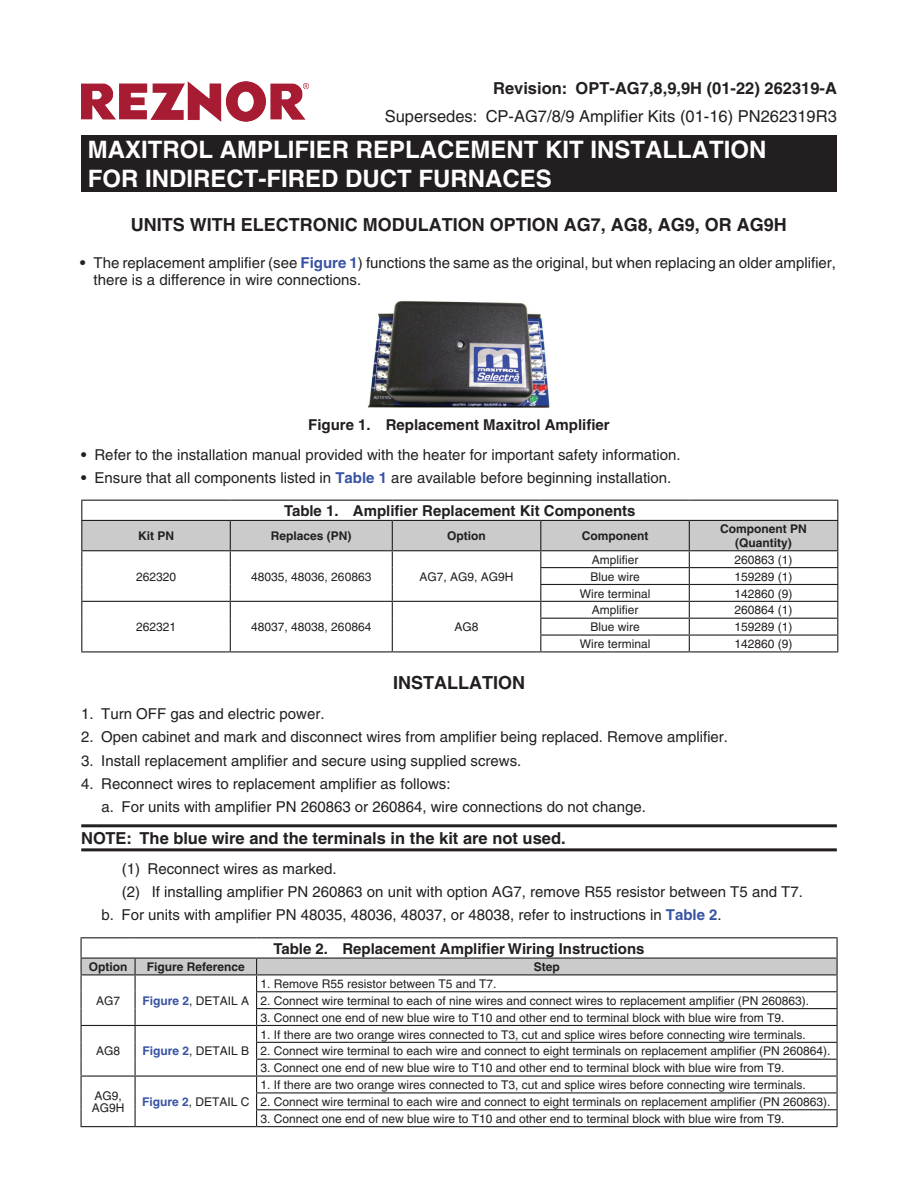
<style>
.page{position:relative;width:918px;height:1188px;background:#fff}
.page>*{position:absolute;margin:0;border:0;box-sizing:border-box;transform-origin:0 0}
.t1{font:700 24px/28.8px "Helvetica";color:#fff}
.APPLICATION{font:700 18px "Helvetica";color:#231f20}
.HEADING{font:700 18px "Helvetica";color:#231f20}
.NOTE{font:700 16.5px "Helvetica";color:#231f20}
.t2{font:16.5px "Helvetica";color:#231f20}
.t3{font:15px/16.5px "Helvetica";color:#231f20}
.t4{font:700 15px "Helvetica";color:#231f20}
.Table_Text{font:12px/12px "Helvetica";color:#231f20}
.Column_Head{font:700 12px/13.5px "Helvetica";color:#231f20;text-align:center}
.s1{font-weight:700}
.s2{font-weight:700;color:#3853a3}
</style>
<div class="page">
<img style="left:81px;top:82px;width:227px;height:40px">
<div style="left:82px;top:136px;width:754px;height:54px;background:#231f20"></div>
<hr style="left:81px;top:135px;width:756px;height:3px;background:#231f20">
<hr style="left:81px;top:138px;width:3px;height:51px;background:#231f20">
<hr style="left:834px;top:138px;width:3px;height:51px;background:#231f20">
<hr style="left:81px;top:189px;width:756px;height:3px;background:#231f20">
<hr style="left:81px;top:500px;width:149px;height:1px;background:#231f20">
<hr style="left:230px;top:500px;width:162px;height:1px;background:#231f20">
<hr style="left:392px;top:500px;width:149px;height:1px;background:#231f20">
<hr style="left:541px;top:500px;width:148px;height:1px;background:#231f20">
<hr style="left:689px;top:500px;width:149px;height:1px;background:#231f20">
<hr style="left:541px;top:651px;width:148px;height:1px;background:#231f20">
<hr style="left:689px;top:651px;width:149px;height:1px;background:#231f20">
<hr style="left:81px;top:651px;width:149px;height:1px;background:#231f20">
<hr style="left:230px;top:651px;width:162px;height:1px;background:#231f20">
<hr style="left:392px;top:651px;width:149px;height:1px;background:#231f20">
<svg style="left:81px;top:501px;width:757px;height:150px"></svg>
<hr style="left:81px;top:824px;width:756px;height:3px;background:#231f20">
<hr style="left:81px;top:848px;width:756px;height:3px;background:#231f20">
<hr style="left:81px;top:937px;width:54px;height:1px;background:#231f20">
<hr style="left:135px;top:937px;width:122px;height:1px;background:#231f20">
<hr style="left:257px;top:937px;width:581px;height:1px;background:#231f20">
<hr style="left:257px;top:1126px;width:581px;height:1px;background:#231f20">
<hr style="left:81px;top:1126px;width:54px;height:1px;background:#231f20">
<hr style="left:135px;top:1126px;width:122px;height:1px;background:#231f20">
<svg style="left:81px;top:938px;width:757px;height:188px"></svg>
<hr style="left:81px;top:1075px;width:54px;height:2px;background:#231f20">
<img style="left:368px;top:301px;width:182px;height:107px">
<p class="NOTE" style="left:493px;top:78px;width:345px">Revision: OPT-AG7,8,9,9H (01-22) 262319-A</p>
<p class="t2" style="left:385px;top:106px;width:454px">Supersedes: CP-AG7/8/9 Amplifier Kits (01-16) PN262319R3</p>
<p class="t1" style="left:88px;top:135px;width:680px">MAXITROL AMPLIFIER REPLACEMENT KIT INSTALLATION<br>FOR INDIRECT-FIRED DUCT FURNACES</p>
<p class="APPLICATION" style="left:131px;top:213px;width:658px">UNITS WITH ELECTRONIC MODULATION OPTION AG7, AG8, AG9, OR AG9H</p>
<p class="t3" style="left:94px;top:255px;width:744px;text-indent:-14px"><span class="s1">•</span> The replacement amplifier (see <span class="s2">Figure 1</span>) functions the same as the original, but when replacing an older amplifier, there is a difference in wire connections.</p>
<p class="t4" style="left:308px;top:416px;width:303px">Figure 1. Replacement Maxitrol Amplifier</p>
<p class="t3" style="left:81px;top:447px;width:601px"><span class="s1">•</span> Refer to the installation manual provided with the heater for important safety information.</p>
<p class="t3" style="left:81px;top:470px;width:592px"><span class="s1">•</span> Ensure that all components listed in <span class="s2">Table 1</span> are available before beginning installation.</p>
<p class="t4" style="left:284px;top:502px;width:353px">Table 1. Amplifier Replacement Kit Components</p>
<p class="Column_Head" style="left:138px;top:529px;width:37px">Kit PN</p>
<p class="Column_Head" style="left:271px;top:529px;width:82px">Replaces (PN)</p>
<p class="Column_Head" style="left:447px;top:529px;width:40px">Option</p>
<p class="Column_Head" style="left:582px;top:529px;width:68px">Component</p>
<p class="Column_Head" style="left:720px;top:522px;width:88px">Component PN (Quantity)</p>
<p class="Table_Text" style="left:136px;top:570px;width:42px">262320</p>
<p class="Table_Text" style="left:251px;top:570px;width:122px">48035, 48036, 260863</p>
<p class="Table_Text" style="left:420px;top:570px;width:96px">AG7, AG9, AG9H</p>
<p class="Table_Text" style="left:592px;top:554px;width:48px">Amplifier</p>
<p class="Table_Text" style="left:735px;top:554px;width:60px">260863 (1)</p>
<p class="Table_Text" style="left:590px;top:570px;width:51px">Blue wire</p>
<p class="Table_Text" style="left:735px;top:570px;width:60px">159289 (1)</p>
<p class="Table_Text" style="left:580px;top:587px;width:72px">Wire terminal</p>
<p class="Table_Text" style="left:735px;top:587px;width:60px">142860 (9)</p>
<p class="Table_Text" style="left:136px;top:621px;width:42px">262321</p>
<p class="Table_Text" style="left:251px;top:621px;width:122px">48037, 48038, 260864</p>
<p class="Table_Text" style="left:455px;top:621px;width:26px">AG8</p>
<p class="HEADING" style="left:393px;top:672px;width:133px">INSTALLATION</p>
<p class="Table_Text" style="left:592px;top:604px;width:48px">Amplifier</p>
<p class="Table_Text" style="left:735px;top:604px;width:60px">260864 (1)</p>
<p class="Table_Text" style="left:590px;top:621px;width:51px">Blue wire</p>
<p class="Table_Text" style="left:735px;top:621px;width:60px">159289 (1)</p>
<p class="Table_Text" style="left:580px;top:638px;width:72px">Wire terminal</p>
<p class="Table_Text" style="left:735px;top:638px;width:60px">142860 (9)</p>
<p class="t3" style="left:81px;top:705px;width:245px">1. Turn OFF gas and electric power.</p>
<p class="t3" style="left:81px;top:729px;width:648px">2. Open cabinet and mark and disconnect wires from amplifier being replaced. Remove amplifier.</p>
<p class="t3" style="left:81px;top:752px;width:442px">3. Install replacement amplifier and secure using supplied screws.</p>
<p class="t3" style="left:81px;top:775px;width:371px">4. Reconnect wires to replacement amplifier as follows:</p>
<p class="t3" style="left:101px;top:798px;width:546px">a. For units with amplifier PN 260863 or 260864, wire connections do not change.</p>
<p class="NOTE" style="left:81px;top:828px;width:486px">NOTE: The blue wire and the terminals in the kit are not used.</p>
<p class="t3" style="left:122px;top:860px;width:217px">(1) Reconnect wires as marked.</p>
<p class="t3" style="left:122px;top:883px;width:683px">(2) If installing amplifier PN 260863 on unit with option AG7, remove R55 resistor between T5 and T7.</p>
<p class="t3" style="left:101px;top:906px;width:622px">b. For units with amplifier PN 48035, 48036, 48037, or 48038, refer to instructions in <span class="s2">Table 2</span>.</p>
<p class="t4" style="left:274px;top:939px;width:373px">Table 2. Replacement Amplifier Wiring Instructions</p>
<p class="Column_Head" style="left:89px;top:960px;width:40px">Option</p>
<p class="Column_Head" style="left:147px;top:960px;width:100px">Figure Reference</p>
<p class="Column_Head" style="left:534px;top:960px;width:28px">Step</p>
<p class="Table_Text" style="left:96px;top:995px;width:26px">AG7</p>
<p class="Table_Text" style="left:142px;top:995px;width:108px"><span class="s2">Figure 2</span>, DETAIL A</p>
<p class="Table_Text" style="left:260px;top:978px;width:238px">1. Remove R55 resistor between T5 and T7.</p>
<p class="Table_Text" style="left:260px;top:995px;width:550px">2. Connect wire terminal to each of nine wires and connect wires to replacement amplifier (PN 260863).</p>
<p class="Table_Text" style="left:260px;top:1011px;width:526px">3. Connect one end of new blue wire to T10 and other end to terminal block with blue wire from T9.</p>
<p class="Table_Text" style="left:96px;top:1045px;width:26px">AG8</p>
<p class="Table_Text" style="left:142px;top:1045px;width:108px"><span class="s2">Figure 2</span>, DETAIL B</p>
<p class="Table_Text" style="left:92px;top:1090px;width:34px">AG9,<br>AG9H</p>
<p class="Table_Text" style="left:142px;top:1096px;width:109px"><span class="s2">Figure 2</span>, DETAIL C</p>
<p class="Table_Text" style="left:260px;top:1028px;width:547px">1. If there are two orange wires connected to T3, cut and splice wires before connecting wire terminals.</p>
<p class="Table_Text" style="left:260px;top:1045px;width:572px">2. Connect wire terminal to each wire and connect to eight terminals on replacement amplifier (PN 260864).</p>
<p class="Table_Text" style="left:260px;top:1062px;width:526px">3. Connect one end of new blue wire to T10 and other end to terminal block with blue wire from T9.</p>
<p class="Table_Text" style="left:260px;top:1079px;width:547px">1. If there are two orange wires connected to T3, cut and splice wires before connecting wire terminals.</p>
<p class="Table_Text" style="left:260px;top:1096px;width:572px">2. Connect wire terminal to each wire and connect to eight terminals on replacement amplifier (PN 260863).</p>
<p class="Table_Text" style="left:260px;top:1113px;width:526px">3. Connect one end of new blue wire to T10 and other end to terminal block with blue wire from T9.</p>
</div>
